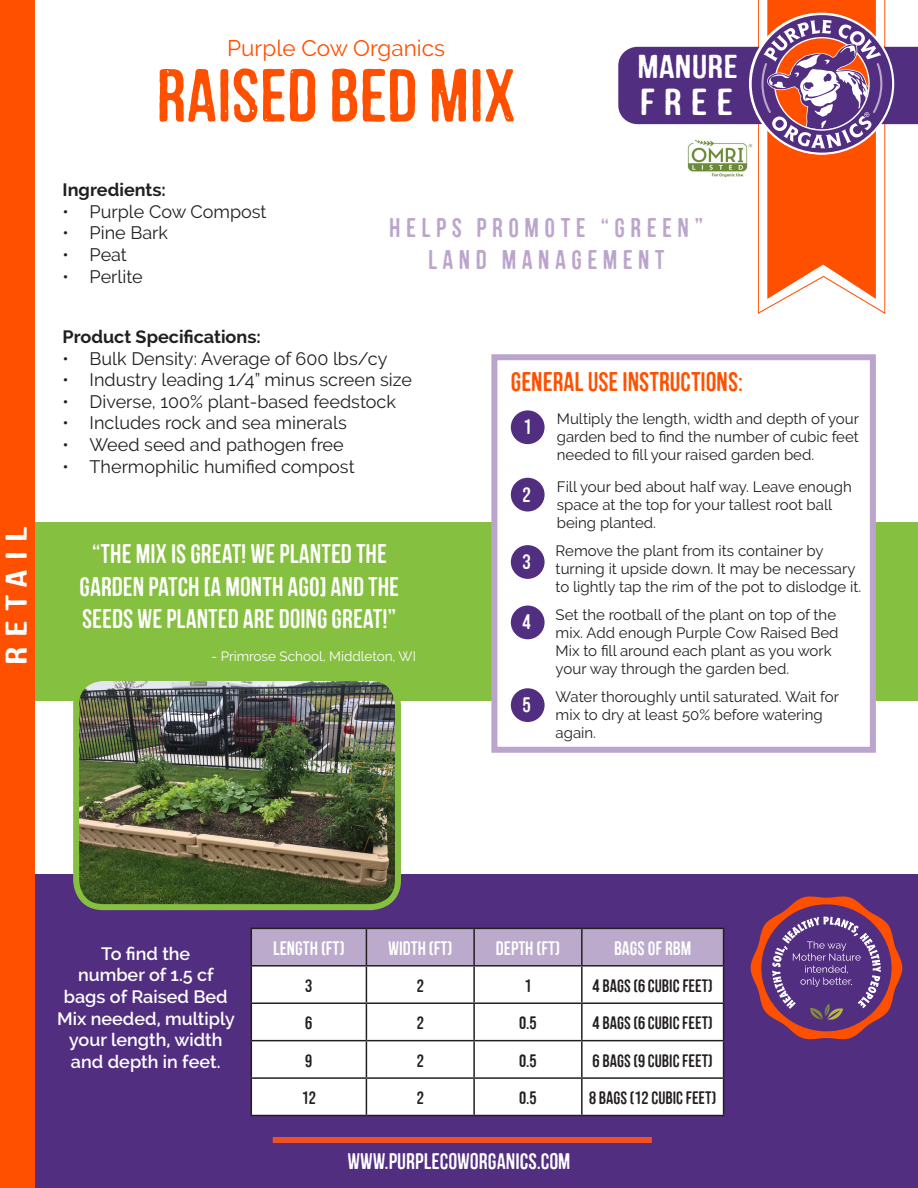
<style>
.page{position:relative;width:918px;height:1188px;background:#fff}
.page>*{position:absolute;margin:0;border:0;box-sizing:border-box;transform-origin:0 0}
.t1{font:75px "Mocha Mattari";color:#ff5000}
.t2{font:37.5px "Mocha Mattari";color:#fff;scale:1.2 1}
.t3{font:33px "Mocha Mattari";color:#fff;scale:1.2 1}
.t4{font:30px "Mocha Mattari";color:#fff;scale:1.53 1}
.t5{font:27px/32.4px "Mocha Mattari";color:#fff}
.t6{font:27px/32.4px "Mocha Mattari";letter-spacing:.2em;color:#bca5cc;text-align:center}
.t7{font:27px "Mocha Mattari";color:#ff5000}
.t8{font:22.5px "Mocha Mattari";color:#fff}
.t9{font:22.5px "Raleway";color:#ff5000}
.t10{font:21px "Mocha Mattari";color:#fff}
.t11{font:19.5px "Mocha Mattari";color:#fff}
.t12{font:18px "Raleway";color:#231f20}
.t13{font:18px "Mocha Mattari";color:#231f20}
.t14{font:600 18px/21.6px "Raleway";color:#fff;text-align:center}
.t15{font:700 18px "Raleway";color:#231f20}
.t16{font:15px/18px "Raleway";color:#231f20}
.t17{font:13.5px "Raleway";color:#fff}
</style>
<div class="page">
<svg style="left:618px;top:0;width:300px;height:314px"></svg>
<img style="left:688px;top:136px;width:64px;height:44px">
<div style="left:3px;top:523px;width:915px;height:178px;background:#86c040"></div>
<div style="left:3px;top:874px;width:915px;height:314px;background:#522e81"></div>
<div style="left:0;top:0;width:34px;height:1188px;background:#ff5000"></div>
<div style="left:273px;top:1137px;width:379px;height:6px;background:#f15122"></div>
<svg style="left:751px;top:896px;width:151px;height:143px"></svg>
<img style="left:80px;top:682px;width:314px;height:221px">
<div style="left:73px;top:675px;width:328px;height:235px;border:6px solid #86c040;border-radius:27px"></div>
<div style="left:491px;top:354px;width:385px;height:399px;background:#fff;border:6px solid #bca5cc"></div>
<div style="left:511px;top:410px;width:34px;height:34px;background:#522e81;border-radius:50%"></div>
<div style="left:511px;top:478px;width:34px;height:34px;background:#522e81;border-radius:50%"></div>
<div style="left:511px;top:545px;width:34px;height:34px;background:#522e81;border-radius:50%"></div>
<div style="left:511px;top:606px;width:34px;height:33px;background:#522e81;border-radius:50%"></div>
<div style="left:511px;top:688px;width:34px;height:34px;background:#522e81;border-radius:50%"></div>
<div style="left:252px;top:929px;width:471px;height:36px;background:#bcaacd"></div>
<div style="left:252px;top:967px;width:471px;height:148px;background:#fff"></div>
<hr style="left:251px;top:928px;width:115px;height:1px;background:#231f20">
<hr style="left:251px;top:929px;width:1px;height:36px;background:#231f20">
<hr style="left:366px;top:928px;width:108px;height:1px;background:#231f20">
<hr style="left:366px;top:929px;width:1px;height:36px;background:#231f20">
<hr style="left:474px;top:928px;width:108px;height:1px;background:#231f20">
<hr style="left:473px;top:929px;width:2px;height:36px;background:#231f20">
<hr style="left:582px;top:928px;width:142px;height:1px;background:#231f20">
<hr style="left:581px;top:929px;width:2px;height:36px;background:#231f20">
<hr style="left:723px;top:929px;width:1px;height:36px;background:#231f20">
<hr style="left:251px;top:965px;width:115px;height:2px;background:#231f20">
<hr style="left:251px;top:967px;width:1px;height:35px;background:#231f20">
<hr style="left:366px;top:965px;width:108px;height:2px;background:#231f20">
<hr style="left:366px;top:967px;width:1px;height:35px;background:#231f20">
<hr style="left:474px;top:965px;width:108px;height:2px;background:#231f20">
<hr style="left:473px;top:967px;width:2px;height:35px;background:#231f20">
<hr style="left:582px;top:965px;width:142px;height:2px;background:#231f20">
<hr style="left:581px;top:967px;width:2px;height:35px;background:#231f20">
<hr style="left:723px;top:967px;width:1px;height:35px;background:#231f20">
<hr style="left:251px;top:1002px;width:115px;height:2px;background:#231f20">
<hr style="left:251px;top:1004px;width:1px;height:36px;background:#231f20">
<hr style="left:366px;top:1002px;width:108px;height:2px;background:#231f20">
<hr style="left:366px;top:1004px;width:1px;height:36px;background:#231f20">
<hr style="left:474px;top:1002px;width:108px;height:2px;background:#231f20">
<hr style="left:473px;top:1004px;width:2px;height:36px;background:#231f20">
<hr style="left:582px;top:1002px;width:142px;height:2px;background:#231f20">
<hr style="left:581px;top:1004px;width:2px;height:36px;background:#231f20">
<hr style="left:723px;top:1004px;width:1px;height:36px;background:#231f20">
<hr style="left:251px;top:1040px;width:115px;height:1px;background:#231f20">
<hr style="left:251px;top:1041px;width:1px;height:36px;background:#231f20">
<hr style="left:366px;top:1040px;width:108px;height:1px;background:#231f20">
<hr style="left:366px;top:1041px;width:1px;height:36px;background:#231f20">
<hr style="left:474px;top:1040px;width:108px;height:1px;background:#231f20">
<hr style="left:473px;top:1041px;width:2px;height:36px;background:#231f20">
<hr style="left:582px;top:1040px;width:142px;height:1px;background:#231f20">
<hr style="left:581px;top:1041px;width:2px;height:36px;background:#231f20">
<hr style="left:723px;top:1041px;width:1px;height:36px;background:#231f20">
<hr style="left:251px;top:1077px;width:115px;height:2px;background:#231f20">
<hr style="left:251px;top:1079px;width:1px;height:36px;background:#231f20">
<hr style="left:366px;top:1077px;width:108px;height:2px;background:#231f20">
<hr style="left:366px;top:1079px;width:1px;height:36px;background:#231f20">
<hr style="left:474px;top:1077px;width:108px;height:2px;background:#231f20">
<hr style="left:473px;top:1079px;width:2px;height:36px;background:#231f20">
<hr style="left:582px;top:1077px;width:142px;height:2px;background:#231f20">
<hr style="left:581px;top:1079px;width:2px;height:36px;background:#231f20">
<hr style="left:723px;top:1079px;width:1px;height:36px;background:#231f20">
<hr style="left:251px;top:1115px;width:115px;height:1px;background:#231f20">
<hr style="left:366px;top:1115px;width:108px;height:1px;background:#231f20">
<hr style="left:474px;top:1115px;width:108px;height:1px;background:#231f20">
<hr style="left:582px;top:1115px;width:142px;height:1px;background:#231f20">
<p class="t4" style="left:0;top:665px;width:92px;rotate:-90deg">RETAIL</p>
<p class="t9" style="left:227px;top:35px;width:219px">Purple Cow Organics</p>
<p class="t1" style="left:156px;top:54px;width:361px">RAISED BED MIX</p>
<p class="t3" style="left:637px;top:49px;width:85px">MANURE</p>
<p class="t2" style="left:639px;top:81px;width:61px">FREE</p>
<p class="t15" style="left:63px;top:180px;width:105px">Ingredients:</p>
<p class="t12" style="left:63px;top:201px;width:206px">• Purple Cow Compost</p>
<p class="t12" style="left:63px;top:223px;width:107px">• Pine Bark</p>
<p class="t12" style="left:63px;top:244px;width:66px">• Peat</p>
<p class="t12" style="left:63px;top:266px;width:82px">• Perlite</p>
<p class="t6" style="left:389px;top:211px;width:316px">HELPS PROMOTE “GREEN”<br>LAND MANAGEMENT</p>
<p class="t15" style="left:63px;top:326px;width:200px">Product Specifications:</p>
<p class="t12" style="left:63px;top:348px;width:326px">• Bulk Density: Average of 600 lbs/cy</p>
<p class="t12" style="left:63px;top:369px;width:351px">• Industry leading 1/4” minus screen size</p>
<p class="t12" style="left:63px;top:391px;width:335px">• Diverse, 100% plant-based feedstock</p>
<p class="t12" style="left:63px;top:413px;width:286px">• Includes rock and sea minerals</p>
<p class="t12" style="left:63px;top:434px;width:283px">• Weed seed and pathogen free</p>
<p class="t12" style="left:63px;top:456px;width:294px">• Thermophilic humified compost</p>
<p class="t5" style="left:92px;top:538px;width:297px">“THE MIX IS GREAT! WE PLANTED THE</p>
<p class="t5" style="left:80px;top:570px;width:321px">GARDEN PATCH [A MONTH AGO] AND THE<br>SEEDS WE PLANTED ARE DOING GREAT!”</p>
<p class="t17" style="left:212px;top:648px;width:206px">- Primrose School, Middleton, WI</p>
<p class="t7" style="left:511px;top:367px;width:234px">GENERAL USE INSTRUCTIONS:</p>
<p class="t10" style="left:523px;top:415px;width:10px">1</p>
<p class="t16" style="left:557px;top:410px;width:304px;text-align:justify">Multiply the length, width and depth of your garden bed to find the number of cubic feet needed to fill your raised garden bed.</p>
<p class="t10" style="left:523px;top:483px;width:10px">2</p>
<p class="t16" style="left:557px;top:478px;width:297px">Fill your bed about half way. Leave enough space at the top for your tallest root ball being planted.</p>
<p class="t10" style="left:523px;top:550px;width:10px">3</p>
<p class="t16" style="left:556px;top:542px;width:307px">Remove the plant from its container by turning it upside down. It may be necessary to lightly tap the rim of the pot to dislodge it.</p>
<p class="t10" style="left:523px;top:610px;width:10px">4</p>
<p class="t16" style="left:556px;top:605px;width:284px">Set the rootball of the plant on top of the mix. Add enough Purple Cow Raised Bed Mix to fill around each plant as you work your way through the garden bed.</p>
<p class="t10" style="left:523px;top:693px;width:10px">5</p>
<p class="t16" style="left:556px;top:688px;width:285px">Water thoroughly until saturated. Wait for mix to dry at least 50% before watering again.</p>
<p class="t14" style="left:57px;top:943px;width:179px">To find the<br>number of 1.5 cf bags of Raised Bed<br>Mix needed, multiply your length, width and depth in feet.</p>
<p class="t11" style="left:273px;top:937px;width:73px">LENGTH (FT)</p>
<p class="t11" style="left:388px;top:937px;width:66px">WIDTH (FT)</p>
<p class="t11" style="left:496px;top:937px;width:66px">DEPTH (FT)</p>
<p class="t11" style="left:614px;top:937px;width:69px">BAGS OF RBM</p>
<p class="t13" style="left:305px;top:976px;width:9px">3</p>
<p class="t13" style="left:417px;top:976px;width:9px">2</p>
<p class="t13" style="left:524px;top:976px;width:9px">1</p>
<p class="t13" style="left:593px;top:976px;width:122px">4 BAGS (6 CUBIC FEET)</p>
<p class="t13" style="left:305px;top:1013px;width:9px">6</p>
<p class="t13" style="left:417px;top:1013px;width:9px">2</p>
<p class="t13" style="left:519px;top:1013px;width:19px">0.5</p>
<p class="t13" style="left:593px;top:1013px;width:122px">4 BAGS (6 CUBIC FEET)</p>
<p class="t13" style="left:305px;top:1050px;width:9px">9</p>
<p class="t13" style="left:417px;top:1050px;width:9px">2</p>
<p class="t13" style="left:519px;top:1050px;width:19px">0.5</p>
<p class="t13" style="left:593px;top:1050px;width:122px">6 BAGS (9 CUBIC FEET)</p>
<p class="t13" style="left:302px;top:1088px;width:16px">12</p>
<p class="t13" style="left:417px;top:1088px;width:9px">2</p>
<p class="t13" style="left:519px;top:1088px;width:19px">0.5</p>
<p class="t13" style="left:589px;top:1088px;width:129px">8 BAGS (12 CUBIC FEET)</p>
<p class="t8" style="left:348px;top:1149px;width:224px">WWW.PURPLECOWORGANICS.COM</p>
</div>
